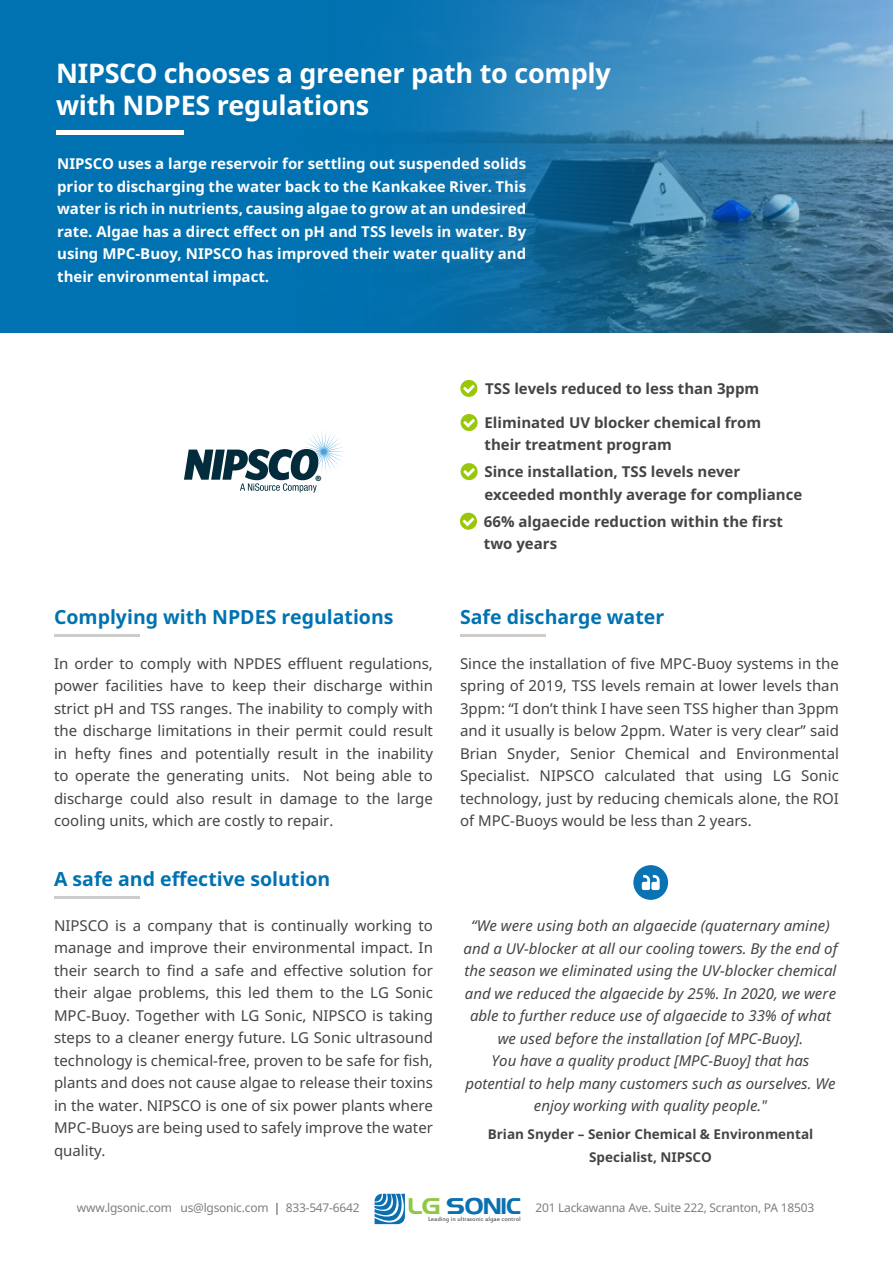
<style>
.page{position:relative;width:893px;height:1263px;background:#fff}
.page>*{position:absolute;margin:0;border:0;box-sizing:border-box;transform-origin:0 0}
.t1{font:700 27px/32.4px "Noto Sans";letter-spacing:-.01em;color:#fff}
.t2{font:22.05px "Niamey";color:#0a70b0}
.t3{font:700 19.5px "Noto Sans";color:#0072b2}
.t4{font:15px/22.5px "Noto Sans";color:#444;text-align:justify}
.t5{font:italic 15px/22.5px "Noto Sans";color:#444;text-align:center}
.t6{font:700 15px/22.5px "Noto Sans";color:#fff;text-align:justify}
.t7{font:700 15px/22.5px "Noto Sans";color:#444}
.t8{font:700 13.5px/22.5px "Noto Sans";color:#444;text-align:center}
.t9{font:12px "Noto Sans";letter-spacing:-.02em;color:#7f7e80}
.t10{font:900 condensed 7.35px "Helvetica Neue";color:#002d3c}
.t11{font:6.75px "Estrangelo Edessa";color:#58595b}
.s1{color:#91c742}
.s2{color:#444}
</style>
<div class="page">
<svg style="left:184px;top:431px;width:160px;height:61px"></svg>
<svg style="left:375px;top:1194px;width:30px;height:30px"></svg>
<img style="left:0;top:0;width:893px;height:333px">
<hr style="left:56px;top:130px;width:128px;height:4px;background:#fff">
<svg style="left:460px;top:380px;width:17px;height:17px"></svg>
<svg style="left:461px;top:414px;width:17px;height:17px"></svg>
<hr style="left:54px;top:634px;width:85px;height:3px;background:#cdcccb">
<hr style="left:54px;top:896px;width:85px;height:3px;background:#cdcccb">
<hr style="left:460px;top:634px;width:85px;height:3px;background:#cdcccb">
<svg style="left:461px;top:463px;width:17px;height:17px"></svg>
<div style="left:633px;top:865px;width:35px;height:35px;background:#0973b3;border-radius:50%"></div>
<svg style="left:642px;top:875px;width:18px;height:15px"></svg>
<svg style="left:460px;top:513px;width:17px;height:17px"></svg>
<h1 class="t1" style="left:56px;top:56px;width:556px">NIPSCO chooses a greener path to comply with NDPES regulations</h1>
<p class="t6" style="left:57px;top:152px;width:471px">NIPSCO uses a large reservoir for settling out suspended solids prior to discharging the water back to the Kankakee River. This water is rich in nutrients, causing algae to grow at an undesired rate. Algae has a direct effect on pH and TSS levels in water. By using MPC-Buoy, NIPSCO has improved their water quality and their environmental impact.</p>
<p class="t10" style="left:316px;top:473px;width:7px">®</p>
<h3 class="t3" style="left:54px;top:603px;width:341px">Complying with NPDES regulations</h3>
<p class="t4" style="left:54px;top:652px;width:380px">In order to comply with NPDES effluent regulations, power facilities have to keep their discharge within strict pH and TSS ranges. The inability to comply with the discharge limitations in their permit could result in hefty fines and potentially result in the inability to operate the generating units. Not being able to discharge could also result in damage to the large cooling units, which are costly to repair.</p>
<h3 class="t3" style="left:54px;top:865px;width:278px">A safe and effective solution</h3>
<p class="t4" style="left:54px;top:914px;width:380px">NIPSCO is a company that is continually working to manage and improve their environmental impact. In their search to find a safe and effective solution for their algae problems, this led them to the LG Sonic MPC-Buoy. Together with LG Sonic, NIPSCO is taking steps to a cleaner energy future. LG Sonic ultrasound technology is chemical-free, proven to be safe for fish, plants and does not cause algae to release their toxins in the water. NIPSCO is one of six power plants where MPC-Buoys are being used to safely improve the water quality.</p>
<p class="t7" style="left:485px;top:377px;width:276px">TSS levels reduced to less than 3ppm</p>
<p class="t7" style="left:484px;top:411px;width:278px">Eliminated UV blocker chemical from their treatment program</p>
<p class="t7" style="left:484px;top:460px;width:319px">Since installation, TSS levels never exceeded monthly average for compliance</p>
<p class="t7" style="left:484px;top:509px;width:301px">66% algaecide reduction within the first two years</p>
<h3 class="t3" style="left:460px;top:603px;width:206px">Safe discharge water</h3>
<p class="t4" style="left:460px;top:652px;width:380px">Since the installation of five MPC-Buoy systems in the spring of 2019, TSS levels remain at lower levels than 3ppm: “I don’t think I have seen TSS higher than 3ppm and it usually is below 2ppm. Water is very clear” said Brian Snyder, Senior Chemical and Environmental Specialist. NIPSCO calculated that using LG Sonic technology, just by reducing chemicals alone, the ROI of MPC-Buoys would be less than 2 years.</p>
<p class="t5" style="left:464px;top:914px;width:375px">“We were using both an algaecide (quaternary amine) and a UV-blocker at all our cooling towers. By the end of the season we eliminated using the UV-blocker chemical and we reduced the algaecide by 25%. In 2020, we were able to further reduce use of algaecide to 33% of what we used before the installation [of MPC-Buoy].<br>You have a quality product [MPC-Buoy] that has potential to help many customers such as ourselves. We enjoy working with quality people."</p>
<p class="t8" style="left:488px;top:1122px;width:327px">Brian Snyder – Senior Chemical &amp; Environmental<br>Specialist, NIPSCO</p>
<h2 class="t2" style="left:408px;top:1193px;width:114px"><span class="s1">LG</span> SONIC</h2>
<p class="t9" style="left:77px;top:1199px;width:284px">www.lgsonic.com us@lgsonic.com <span class="s2">|</span> 833-547-6642</p>
<p class="t9" style="left:535px;top:1199px;width:280px">201 Lackawanna Ave. Suite 222, Scranton, PA 18503</p>
<p class="t11" style="left:428px;top:1217px;width:94px">Leading in ultrasonic algae control</p>
</div>
